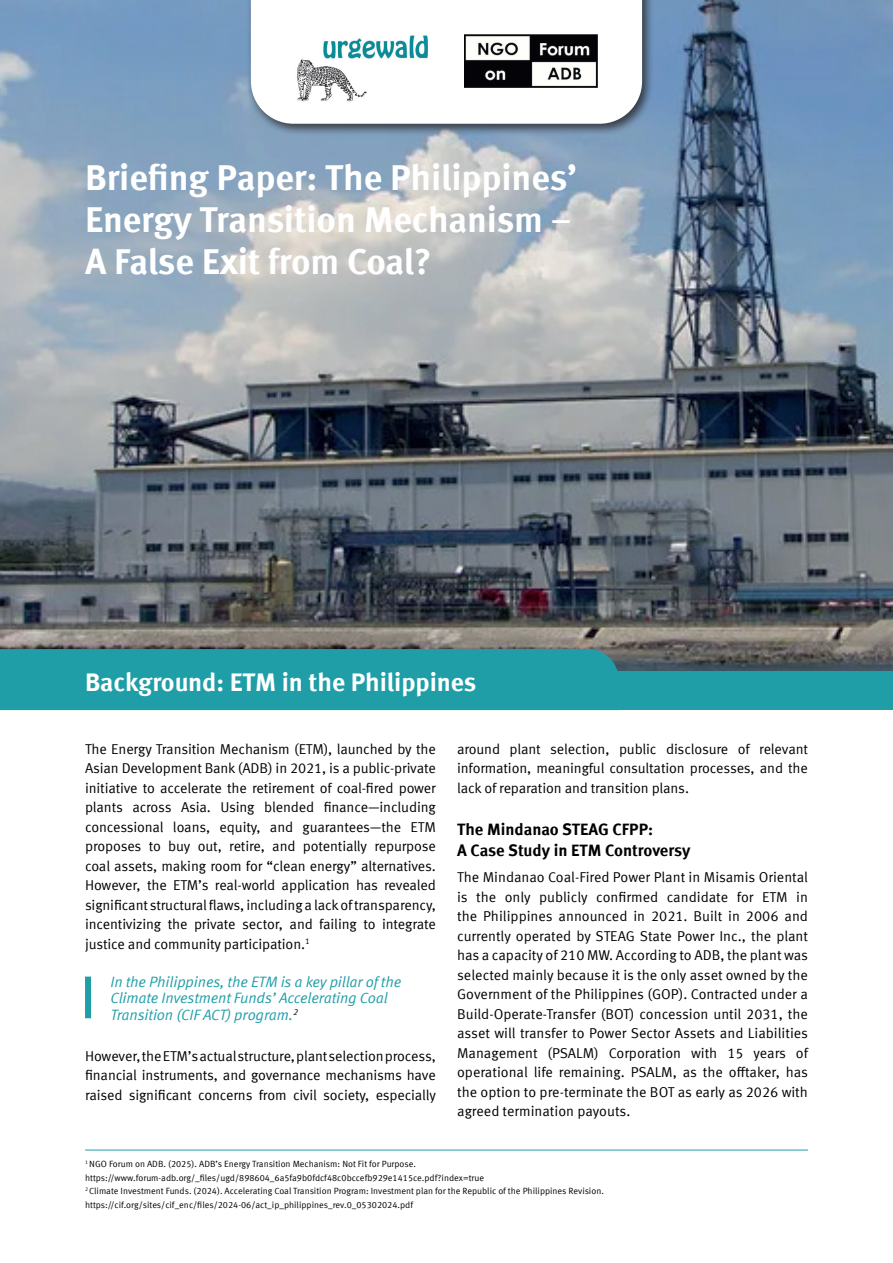
<style>
.page{position:relative;width:893px;height:1263px;background:#fff}
.page>*{position:absolute;margin:0;border:0;box-sizing:border-box;transform-origin:0 0}
.t1{font:700 36px/42px "Meta Offc";letter-spacing:-.005em;color:#fff}
.t2{font:700 25.5px "Meta Offc";letter-spacing:-.005em;color:#fff}
.t3{font:700 16.5px/21px "Meta Offc";color:#000001}
.t4{font:15px/16.5px "Meta Offc Norm Ita";letter-spacing:-.01em;color:#1f9ea8}
.t5{font:14.25px/19.5px "Meta Offc Norm";letter-spacing:-.01em;color:#000001;text-align:justify}
.t6{font:9px/13.5px "Meta Offc Norm";color:#000001}
</style>
<div class="page">
<img style="left:0;top:0;width:893px;height:671px">
<div style="left:0;top:671px;width:893px;height:39px;background:#1f9ea8"></div>
<div style="left:0;top:649px;width:619px;height:22px;background:#1f9ea8"></div>
<hr style="left:85px;top:1150px;width:723px;height:1px;background:#1f9ea8">
<div style="left:85px;top:976px;width:6px;height:42px;background:#1f9ea8"></div>
<div style="left:247px;top:0;width:407px;height:136px;background:#231f20;opacity:.75"></div>
<svg style="left:251px;top:0;width:391px;height:124px"></svg>
<img style="left:296px;top:34px;width:133px;height:68px">
<img style="left:464px;top:34px;width:133px;height:53px">
<h1 class="t1" style="left:85px;top:158px;width:493px">Briefing Paper: The Philippines’<br>Energy Transition Mechanism –<br>A False Exit from Coal?</h1>
<h2 class="t2" style="left:85px;top:667px;width:393px">Background: ETM in the Philippines</h2>
<p class="t5" style="left:85px;top:740px;width:352px">The Energy Transition Mechanism (ETM), launched by the Asian Development Bank (ADB) in 2021, is a public-private initiative to accelerate the retirement of coal-fired power plants across Asia. Using blended finance—including concessional loans, equity, and guarantees—the ETM proposes to buy out, retire, and potentially repurpose coal assets, making room for “clean energy” alternatives.<br>However, the ETM’s real-world application has revealed significant structural flaws, including a lack of transparency, incentivizing the private sector, and failing to integrate justice and community participation.<sup>1</sup></p>
<p class="t4" style="left:111px;top:974px;width:292px">In the Philippines, the ETM is a key pillar of the<br>Climate Investment Funds’ Accelerating Coal<br>Transition (CIF ACT) program.<sup>2</sup></p>
<p class="t5" style="left:85px;top:1046px;width:352px">However, the ETM’s actual structure, plant selection process, financial instruments, and governance mechanisms have raised significant concerns from civil society, especially</p>
<p class="t5" style="left:457px;top:740px;width:352px">around plant selection, public disclosure of relevant information, meaningful consultation processes, and the lack of reparation and transition plans.</p>
<p class="t3" style="left:457px;top:819px;width:235px">The Mindanao STEAG CFPP:<br>A Case Study in ETM Controversy</p>
<p class="t5" style="left:457px;top:868px;width:352px">The Mindanao Coal-Fired Power Plant in Misamis Oriental is the only publicly confirmed candidate for ETM in the Philippines announced in 2021. Built in 2006 and currently operated by STEAG State Power Inc., the plant has a capacity of 210 MW. According to ADB, the plant was selected mainly because it is the only asset owned by the Government of the Philippines (GOP). Contracted under a Build-Operate-Transfer (BOT) concession until 2031, the asset will transfer to Power Sector Assets and Liabilities Management (PSALM) Corporation with 15 years of operational life remaining. PSALM, as the offtaker, has the option to pre-terminate the BOT as early as 2026 with agreed termination payouts.</p>
<p class="t6" style="left:85px;top:1157px;width:520px"><sup>1</sup> NGO Forum on ADB. (2025). ADB’s Energy Transition Mechanism: Not Fit for Purpose. https://www.forum-adb.org/_files/ugd/898604_6a5fa9b0fdcf48c0bccefb929e1415ce.pdf?index=true<br><sup>2</sup> Climate Investment Funds. (2024). Accelerating Coal Transition Program: Investment plan for the Republic of the Philippines Revision. https://cif.org/sites/cif_enc/files/2024-06/act_ip_philippines_rev.0_05302024.pdf</p>
</div>
